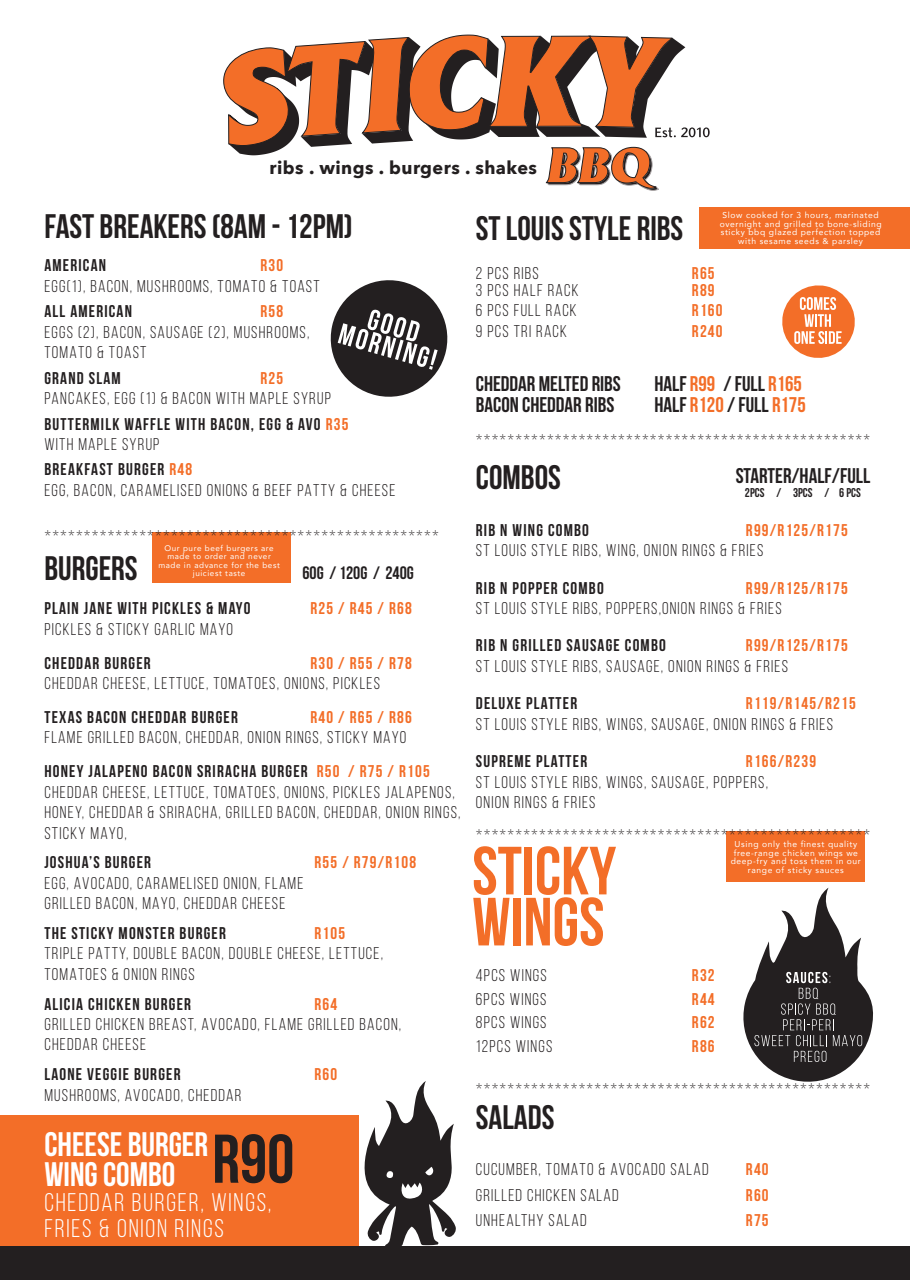
<style>
.page{position:relative;width:910px;height:1280px;background:#fff}
.page>*{position:absolute;margin:0;border:0;box-sizing:border-box;transform-origin:0 0}
.t1{font:700 68.1px/51px "Bebas Neue";color:#f36e28}
.t2{font:700 34.05px "Bebas Neue";color:#231f20}
.t3{font:700 34.05px/29.7px "Bebas Neue";color:#fff}
.t4{font:25.5px/25.5px "Bebas Neue";letter-spacing:.07em;color:#fff}
.t5{font:700 21.3px "Bebas Neue";color:#231f20}
.t6{font:700 18px "Avenir Next";letter-spacing:.025em;color:#231f20}
.t7{font:18px "Bebas Neue";color:#231f20}
.t8{font:16.95px/20.4px "Bebas Neue";letter-spacing:.07em;color:#231f20}
.t9{font:16.95px/25.5px "Bebas Neue";letter-spacing:.07em;color:#231f20}
.t10{font:16.95px "Bebas Neue";letter-spacing:.07em;color:#f36e28}
.t11{font:700 16.95px "Bebas Neue";letter-spacing:.07em;color:#231f20}
.t12{font:700 16.95px "Bebas Neue";color:#f36e28}
.t13{font:12.75px "Bebas Neue";color:#231f20}
.t14{font:8.55px/8.6px "Avenir";letter-spacing:.07em;color:#fff;text-align:center}
.t15{font:8.1px/8.1px "Avenir";letter-spacing:.07em;color:#fff;text-align:center}
.s1{font-style:inherit}
.s2{color:#f36e28}
</style>
<div class="page">
<div style="left:726px;top:832px;width:138px;height:50px;background:#f36e28"></div>
<div style="left:152px;top:533px;width:138px;height:50px;background:#f36e28"></div>
<div style="left:699px;top:208px;width:211px;height:41px;background:#f36e28"></div>
<div style="left:0;top:1115px;width:359px;height:150px;background:#f36e28"></div>
<div style="left:0;top:1246px;width:910px;height:34px;background:#231f20"></div>
<svg style="left:330px;top:280px;width:118px;height:117px"></svg>
<svg style="left:223px;top:34px;width:486px;height:157px"></svg>
<svg style="left:364px;top:1081px;width:92px;height:165px"></svg>
<svg style="left:743px;top:888px;width:130px;height:194px"></svg>
<svg style="left:215px;top:1134px;width:77px;height:49px"></svg>
<svg style="left:782px;top:285px;width:73px;height:73px"></svg>
<p class="t6" style="left:269px;top:152px;width:269px">ribs . wings . burgers . shakes</p>
<h2 class="t2" style="left:44px;top:208px;width:310px">FAST BREAKERS (8AM - 12PM)</h2>
<p class="t9" style="left:44px;top:253px;width:63px">AMERICAN</p>
<p class="t10" style="left:260px;top:256px;width:24px">R30</p>
<p class="t8" style="left:44px;top:276px;width:277px">EGG(1), BACON, MUSHROOMS, TOMATO &amp; TOAST</p>
<p class="t9" style="left:44px;top:298px;width:89px">ALL AMERICAN</p>
<p class="t10" style="left:260px;top:302px;width:24px">R58</p>
<p class="t8" style="left:44px;top:322px;width:266px">EGGS (2), BACON, SAUSAGE (2), MUSHROOMS,<br>TOMATO &amp; TOAST</p>
<p class="t9" style="left:44px;top:365px;width:78px">GRAND SLAM</p>
<p class="t10" style="left:260px;top:368px;width:24px">R25</p>
<p class="t8" style="left:44px;top:385px;width:305px;line-height:25.5px">PANCAKES, EGG (1) &amp; BACON WITH MAPLE SYRUP<br><span class="s1">BUTTERMILK WAFFLE WITH BACON, EGG &amp; AVO</span> <span class="s2">R35</span></p>
<p class="t9" style="left:44px;top:431px;width:149px"><span class="s1">WITH MAPLE SYRUP<br></span>BREAKFAST BURGER <span class="s2">R48</span></p>
<p class="t8" style="left:44px;top:480px;width:352px">EGG, BACON, CARAMELISED ONIONS &amp; BEEF PATTY &amp; CHEESE</p>
<p class="t8" style="left:44px;top:526px;width:396px">**************************************************</p>
<h2 class="t2" style="left:44px;top:550px;width:95px">BURGERS</h2>
<p class="t9" style="left:44px;top:595px;width:207px">PLAIN JANE WITH PICKLES &amp; MAYO</p>
<p class="t10" style="left:310px;top:599px;width:103px">R25 / R45 / R68</p>
<p class="t8" style="left:44px;top:618px;width:190px">PICKLES &amp; STICKY GARLIC MAYO</p>
<p class="t9" style="left:44px;top:650px;width:108px">CHEDDAR BURGER</p>
<p class="t10" style="left:310px;top:653px;width:103px">R30 / R55 / R78</p>
<p class="t8" style="left:44px;top:673px;width:337px">CHEDDAR CHEESE, LETTUCE, TOMATOES, ONIONS, PICKLES</p>
<p class="t9" style="left:44px;top:704px;width:195px">TEXAS BACON CHEDDAR BURGER</p>
<p class="t10" style="left:310px;top:708px;width:103px">R40 / R65 / R86</p>
<p class="t8" style="left:44px;top:720px;width:387px;line-height:34px">FLAME GRILLED BACON, CHEDDAR, ONION RINGS, STICKY MAYO<br><span class="s1">HONEY JALAPENO BACON SRIRACHA BURGER</span> <span class="s2">R50 / R75 / R105</span></p>
<p class="t8" style="left:44px;top:782px;width:417px">CHEDDAR CHEESE, LETTUCE, TOMATOES, ONIONS, PICKLES JALAPENOS,<br>HONEY, CHEDDAR &amp; SRIRACHA, GRILLED BACON, CHEDDAR, ONION RINGS,<br>STICKY MAYO,</p>
<p class="t9" style="left:44px;top:850px;width:108px">JOSHUA’S BURGER</p>
<p class="t10" style="left:314px;top:853px;width:103px">R55 / R79/R108</p>
<p class="t8" style="left:44px;top:873px;width:260px">EGG, AVOCADO, CARAMELISED ONION, FLAME<br>GRILLED BACON, MAYO, CHEDDAR CHEESE</p>
<p class="t11" style="left:44px;top:924px;width:183px">THE STICKY MONSTER BURGER</p>
<p class="t12" style="left:314px;top:924px;width:32px">R105</p>
<p class="t8" style="left:44px;top:943px;width:340px">TRIPLE PATTY, DOUBLE BACON, DOUBLE CHEESE, LETTUCE,<br>TOMATOES &amp; ONION RINGS</p>
<p class="t9" style="left:44px;top:991px;width:148px">ALICIA CHICKEN BURGER</p>
<p class="t10" style="left:314px;top:994px;width:24px">R64</p>
<p class="t8" style="left:44px;top:1014px;width:358px">GRILLED CHICKEN BREAST, AVOCADO, FLAME GRILLED BACON,<br>CHEDDAR CHEESE</p>
<p class="t9" style="left:44px;top:1061px;width:138px">LAONE VEGGIE BURGER</p>
<p class="t10" style="left:314px;top:1065px;width:24px">R60</p>
<p class="t8" style="left:44px;top:1084px;width:198px">MUSHROOMS, AVOCADO, CHEDDAR</p>
<h2 class="t3" style="left:44px;top:1129px;width:165px">CHEESE BURGER<br>WING COMBO</h2>
<h3 class="t4" style="left:44px;top:1189px;width:228px">CHEDDAR BURGER, WINGS,<br>FRIES &amp; ONION RINGS</h3>
<p class="t15" style="left:158px;top:544px;width:123px">Our pure beef burgers are made to order and never made in advance for the best juiciest taste</p>
<p class="t7" style="left:302px;top:563px;width:113px">60G / 120G / 240G</p>
<p class="t14" style="left:719px;top:211px;width:163px">Slow cooked for 3 hours, marinated overnight and grilled to bone-sliding sticky bbq glazed perfection topped with sesame seeds &amp; parsley</p>
<h2 class="t2" style="left:476px;top:210px;width:209px">ST LOUIS STYLE RIBS</h2>
<p class="t8" style="left:476px;top:263px;width:64px">2 PCS RIBS</p>
<p class="t10" style="left:692px;top:264px;width:24px">R65</p>
<p class="t8" style="left:476px;top:280px;width:104px">3 PCS HALF RACK</p>
<p class="t10" style="left:692px;top:281px;width:24px">R89</p>
<p class="t8" style="left:476px;top:300px;width:102px">6 PCS FULL RACK</p>
<p class="t10" style="left:692px;top:301px;width:32px">R160</p>
<p class="t8" style="left:476px;top:320px;width:93px">9 PCS TRI RACK</p>
<p class="t10" style="left:692px;top:321px;width:32px">R240</p>
<p class="t5" style="left:476px;top:372px;width:146px">CHEDDAR MELTED RIBS</p>
<p class="t5" style="left:654px;top:372px;width:149px">HALF <span class="s2">R99</span> / FULL <span class="s2">R165</span></p>
<p class="t5" style="left:476px;top:393px;width:140px">BACON CHEDDAR RIBS</p>
<p class="t5" style="left:654px;top:393px;width:153px">HALF <span class="s2">R120</span> / FULL <span class="s2">R175</span></p>
<p class="t8" style="left:476px;top:430px;width:396px">**************************************************</p>
<h2 class="t2" style="left:476px;top:458px;width:87px">COMBOS</h2>
<p class="t9" style="left:476px;top:517px;width:115px">RIB N WING COMBO</p>
<p class="t10" style="left:746px;top:521px;width:103px">R99/R125/R175</p>
<p class="t8" style="left:476px;top:540px;width:289px">ST LOUIS STYLE RIBS, WING, ONION RINGS &amp; FRIES</p>
<p class="t9" style="left:476px;top:575px;width:129px">RIB N POPPER COMBO</p>
<p class="t10" style="left:746px;top:578px;width:103px">R99/R125/R175</p>
<p class="t8" style="left:476px;top:598px;width:307px">ST LOUIS STYLE RIBS, POPPERS,ONION RINGS &amp; FRIES</p>
<p class="t9" style="left:476px;top:633px;width:191px">RIB N GRILLED SAUSAGE COMBO</p>
<p class="t10" style="left:746px;top:636px;width:103px">R99/R125/R175</p>
<p class="t8" style="left:476px;top:656px;width:313px">ST LOUIS STYLE RIBS, SAUSAGE, ONION RINGS &amp; FRIES</p>
<p class="t9" style="left:476px;top:690px;width:103px">DELUXE PLATTER</p>
<p class="t10" style="left:746px;top:694px;width:111px">R119/R145/R215</p>
<p class="t8" style="left:476px;top:713px;width:359px">ST LOUIS STYLE RIBS, WINGS, SAUSAGE, ONION RINGS &amp; FRIES</p>
<p class="t9" style="left:476px;top:748px;width:113px">SUPREME PLATTER</p>
<p class="t10" style="left:746px;top:752px;width:72px">R166/R239</p>
<p class="t8" style="left:476px;top:771px;width:294px">ST LOUIS STYLE RIBS, WINGS, SAUSAGE, POPPERS,<br>ONION RINGS &amp; FRIES</p>
<p class="t8" style="left:476px;top:825px;width:396px">**************************************************</p>
<p class="t5" style="left:735px;top:464px;width:136px">STARTER/HALF/FULL</p>
<p class="t13" style="left:745px;top:485px;width:117px">2PCS / 3PCS / 6 PCS</p>
<h1 class="t1" style="left:472px;top:844px;width:145px">STICKY<br>WINGS</h1>
<p class="t14" style="left:731px;top:840px;width:132px">Using only the finest quality free-range chicken wings we deep-fry and toss them in our range of sticky sauces</p>
<p class="t8" style="left:476px;top:965px;width:72px">4PCS WINGS</p>
<p class="t10" style="left:692px;top:966px;width:24px">R32</p>
<p class="t8" style="left:476px;top:989px;width:72px">6PCS WINGS</p>
<p class="t10" style="left:692px;top:990px;width:24px">R44</p>
<p class="t8" style="left:476px;top:1012px;width:72px">8PCS WINGS</p>
<p class="t10" style="left:692px;top:1013px;width:24px">R62</p>
<p class="t8" style="left:476px;top:1035px;width:78px">12PCS WINGS</p>
<p class="t10" style="left:692px;top:1036px;width:24px">R86</p>
<p class="t8" style="left:476px;top:1079px;width:396px">**************************************************</p>
<h2 class="t2" style="left:476px;top:1099px;width:80px">SALADS</h2>
<p class="t8" style="left:476px;top:1159px;width:234px">CUCUMBER, TOMATO &amp; AVOCADO SALAD</p>
<p class="t10" style="left:746px;top:1160px;width:24px">R40</p>
<p class="t8" style="left:476px;top:1185px;width:144px">GRILLED CHICKEN SALAD</p>
<p class="t10" style="left:746px;top:1186px;width:24px">R60</p>
<p class="t8" style="left:476px;top:1210px;width:112px">UNHEALTHY SALAD</p>
<p class="t10" style="left:746px;top:1211px;width:24px">R75</p>
</div>
